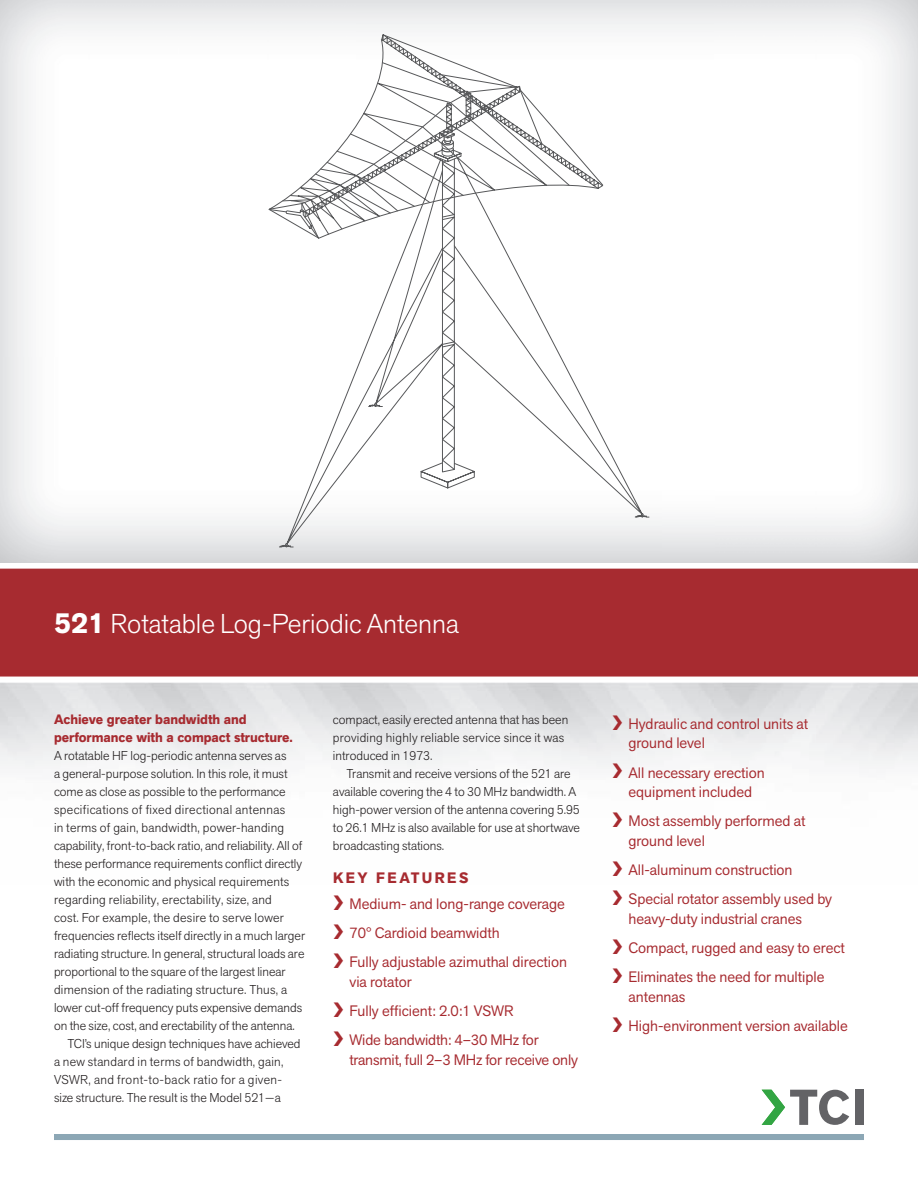
<style>
.page{position:relative;width:918px;height:1188px;background:#fff}
.page>*{position:absolute;margin:0;border:0;box-sizing:border-box;transform-origin:0 0}
.t1{font:300 27px "Akzid Grtsk Next";color:#fff}
.t2{font:15px/29.2px "Akzid Grtsk Next";color:#a72b30}
.t3{font:700 13.5px/18px "Akzid Grtsk Next";color:#a72b30}
.t4{font:300 12.75px/18px "Akzid Grtsk Next";color:#231f20}
.t5{font:300 12.75px "Akzid Grtsk Next";letter-spacing:.02em;color:#231f20}
.t6{font:300 12.75px "Akzid Grtsk Next";letter-spacing:.03em;color:#231f20}
.s1{font-weight:700;font-size:28.5px}
.s2{font-weight:700}
</style>
<div class="page">
<svg style="left:762px;top:1090px;width:87px;height:35px"></svg>
<div style="left:855px;top:1090px;width:9px;height:35px;background:#636366"></div>
<div style="left:54px;top:1134px;width:810px;height:6px;background:#8ca7b5"></div>
<div style="left:0;top:568px;width:918px;height:115px;background:#a72b30"></div>
<svg style="left:268px;top:34px;width:336px;height:12px"></svg>
<svg style="left:283px;top:70px;width:360px;height:476px"></svg>
<svg style="left:268px;top:37px;width:208px;height:452px"></svg>
<svg style="left:635px;top:514px;width:14px;height:4px"></svg>
<svg style="left:279px;top:543px;width:14px;height:5px"></svg>
<h1 class="t1" style="left:54px;top:606px;width:406px"><span class="s1">521</span> Rotatable Log-Periodic Antenna</h1>
<p class="t3" style="left:54px;top:711px;width:240px">Achieve greater bandwidth and performance with a compact structure.</p>
<p class="t4" style="left:54px;top:747px;width:234px">A rotatable HF log-periodic antenna serves as</p>
<p class="t4" style="left:54px;top:765px;width:235px">a general-purpose solution. In this role, it must</p>
<p class="t4" style="left:54px;top:783px;width:233px">come as close as possible to the performance</p>
<p class="t6" style="left:54px;top:801px;width:233px">specifications of fixed directional antennas</p>
<p class="t5" style="left:54px;top:819px;width:232px">in terms of gain, bandwidth, power-handing</p>
<p class="t4" style="left:54px;top:837px;width:250px">capability, front-to-back ratio, and reliability. All of</p>
<p class="t4" style="left:54px;top:855px;width:250px">these performance requirements conflict directly</p>
<p class="t4" style="left:54px;top:873px;width:237px">with the economic and physical requirements</p>
<p class="t5" style="left:54px;top:891px;width:219px">regarding reliability, erectability, size, and</p>
<p class="t5" style="left:54px;top:909px;width:231px">cost. For example, the desire to serve lower</p>
<p class="t4" style="left:54px;top:927px;width:253px">frequencies reflects itself directly in a much larger</p>
<p class="t4" style="left:54px;top:945px;width:252px">radiating structure. In general, structural loads are</p>
<p class="t4" style="left:54px;top:963px;width:233px">proportional to the square of the largest linear</p>
<p class="t5" style="left:54px;top:981px;width:235px">dimension of the radiating structure. Thus, a</p>
<p class="t4" style="left:54px;top:999px;width:250px">lower cut-off frequency puts expensive demands</p>
<p class="t4" style="left:54px;top:1017px;width:242px">on the size, cost, and erectability of the antenna.</p>
<p class="t4" style="left:68px;top:1035px;width:235px">TCI’s unique design techniques have achieved</p>
<p class="t5" style="left:54px;top:1053px;width:231px">a new standard in terms of bandwidth, gain,</p>
<p class="t6" style="left:54px;top:1071px;width:230px">VSWR, and front-to-back ratio for a given-</p>
<p class="t4" style="left:54px;top:1089px;width:228px">size structure. The result is the Model 521—a</p>
<p class="t4" style="left:333px;top:710px;width:237px">compact, easily erected antenna that has been providing highly reliable service since it was introduced in 1973.</p>
<p class="t4" style="left:333px;top:764px;width:249px;text-indent:14px">Transmit and receive versions of the 521 are available covering the 4 to 30 MHz bandwidth. A high-power version of the antenna covering 5.95 to 26.1 MHz is also available for use at shortwave broadcasting stations.</p>
<p class="t2" style="left:333px;top:864px;width:234px;line-height:26.2px"><span class="s2">KEY FEATURES<br></span>❯ Medium- and long-range coverage</p>
<p class="t2" style="left:333px;top:918px;width:235px">❯ 70° Cardioid beamwidth<br>❯ Fully adjustable azimuthal direction</p>
<p class="t2" style="left:333px;top:967px;width:207px;text-indent:16px">via rotator<br>❯ Fully efficient: 2.0:1 VSWR<br>❯ Wide bandwidth: 4–30 MHz for</p>
<p class="t2" style="left:350px;top:1045px;width:230px">transmit, full 2–3 MHz for receive only</p>
<p class="t2" style="left:628px;top:714px;width:181px;line-height:19.5px;text-indent:-16px">❯ Hydraulic and control units at ground level</p>
<p class="t2" style="left:612px;top:762px;width:154px;line-height:19.5px;text-align:center">❯ All necessary erection equipment included</p>
<p class="t2" style="left:628px;top:811px;width:178px;line-height:19.5px;text-indent:-16px">❯ Most assembly performed at ground level</p>
<p class="t2" style="left:612px;top:855px;width:222px">❯ All-aluminum construction<br>❯ Special rotator assembly used by</p>
<p class="t2" style="left:612px;top:904px;width:234px;text-indent:16px">heavy-duty industrial cranes<br>❯ Compact, rugged and easy to erect ❯ Eliminates the need for multiple</p>
<p class="t2" style="left:612px;top:982px;width:237px;text-indent:16px">antennas<br>❯ High-environment version available</p>
</div>
